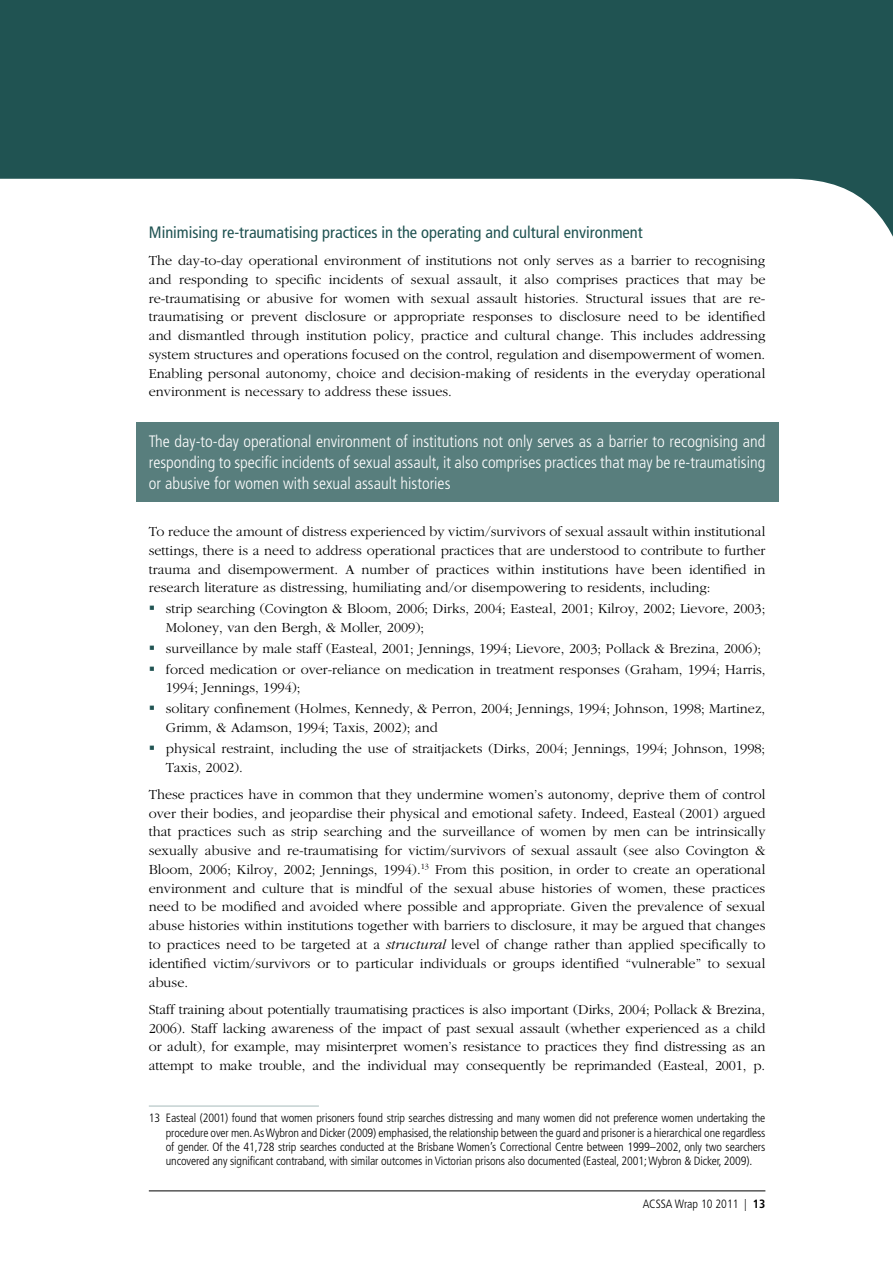
<style>
.page{position:relative;width:893px;height:1263px;background:#fff}
.page>*{position:absolute;margin:0;border:0;box-sizing:border-box;transform-origin:0 0}
.Key_message{font:300 condensed 16.5px/21px "Frutiger LT";color:#fff;text-align:justify}
.Heading_3{font:condensed 16.5px "Frutiger LT";color:#205352}
.Body_text{font:300 14.25px/18.8px "Garamond";color:#000;text-align:justify}
.Footnote{font:300 condensed 12px/14.2px "Frutiger LT";letter-spacing:-.01em;color:#000;text-align:justify}
.s1{color:#205352}
.s2{font-style:italic}
.s3{font-weight:700}
</style>
<div class="page">
<hr style="left:149px;top:1190px;width:616px;height:1px;background:#000">
<svg style="left:0;top:0;width:893px;height:237px;fill:#205352"></svg>
<hr style="left:149px;top:1106px;width:170px;height:1px;background:#a6baba">
<div style="left:136px;top:422px;width:642px;height:80px;background:#587e7d"></div>
<h4 class="Heading_3" style="left:149px;top:222px;width:495px">Minimising re-traumatising practices in the operating and cultural environment</h4>
<p class="Body_text" style="left:149px;top:251px;width:618px">The day-to-day operational environment of institutions not only serves as a barrier to recognising and responding to specific incidents of sexual assault, it also comprises practices that may be re-traumatising or abusive for women with sexual assault histories. Structural issues that are re&shy;traumatising or prevent disclosure or appropriate responses to disclosure need to be identified and dismantled through institution policy, practice and cultural change. This includes addressing system structures and operations focused on the control, regulation and disempowerment of women.<br>Enabling personal autonomy, choice and decision-making of residents in the everyday operational environment is necessary to address these issues.</p>
<p class="Key_message" style="left:149px;top:431px;width:618px">The day-to-day operational environment of institutions not only serves as a barrier to recognising and responding to specific incidents of sexual assault, it also comprises practices that may be re-traumatising or abusive for women with sexual assault histories</p>
<p class="Body_text" style="left:149px;top:522px;width:618px">To reduce the amount of distress experienced by victim/survivors of sexual assault within institutional settings, there is a need to address operational practices that are understood to contribute to further trauma and disempowerment. A number of practices within institutions have been identified in research literature as distressing, humiliating and/or disempowering to residents, including:</p>
<p class="Body_text" style="left:166px;top:600px;width:601px;text-indent:-17px"><span class="s1">▪</span> strip searching (Covington &amp; Bloom, 2006; Dirks, 2004; Easteal, 2001; Kilroy, 2002; Lievore, 2003;<br>Moloney, van den Bergh, &amp; Moller, 2009);</p>
<p class="Body_text" style="left:149px;top:639px;width:614px"><span class="s1">▪</span> surveillance by male staff (Easteal, 2001; Jennings, 1994; Lievore, 2003; Pollack &amp; Brezina, 2006);</p>
<p class="Body_text" style="left:166px;top:660px;width:601px;text-indent:-17px"><span class="s1">▪</span> forced medication or over-reliance on medication in treatment responses (Graham, 1994; Harris,<br>1994; Jennings, 1994);</p>
<p class="Body_text" style="left:166px;top:700px;width:601px;text-indent:-17px"><span class="s1">▪</span> solitary confinement (Holmes, Kennedy, &amp; Perron, 2004; Jennings, 1994; Johnson, 1998; Martinez,<br>Grimm, &amp; Adamson, 1994; Taxis, 2002); and</p>
<p class="Body_text" style="left:166px;top:739px;width:601px;text-indent:-17px"><span class="s1">▪</span> physical restraint, including the use of straitjackets (Dirks, 2004; Jennings, 1994; Johnson, 1998;<br>Taxis, 2002).</p>
<p class="Body_text" style="left:149px;top:785px;width:618px">These practices have in common that they undermine women’s autonomy, deprive them of control over their bodies, and jeopardise their physical and emotional safety. Indeed, Easteal (2001) argued that practices such as strip searching and the surveillance of women by men can be intrinsically sexually abusive and re-traumatising for victim/survivors of sexual assault (see also Covington &amp; Bloom, 2006; Kilroy, 2002; Jennings, 1994).<sup>13</sup> From this position, in order to create an operational environment and culture that is mindful of the sexual abuse histories of women, these practices need to be modified and avoided where possible and appropriate. Given the prevalence of sexual abuse histories within institutions together with barriers to disclosure, it may be argued that changes to practices need to be targeted at a <span class="s2">structural</span> level of change rather than applied specifically to identified victim/survivors or to particular individuals or groups identified “vulnerable” to sexual abuse.</p>
<p class="Body_text" style="left:149px;top:1000px;width:618px">Staff training about potentially traumatising practices is also important (Dirks, 2004; Pollack &amp; Brezina, 2006). Staff lacking awareness of the impact of past sexual assault (whether experienced as a child or adult), for example, may misinterpret women’s resistance to practices they find distressing as an attempt to make trouble, and the individual may consequently be reprimanded (Easteal, 2001, p.</p>
<p class="Footnote" style="left:166px;top:1111px;width:601px;text-indent:-17px">13 Easteal (2001) found that women prisoners found strip searches distressing and many women did not preference women undertaking the procedure over men. As Wybron and Dicker (2009) emphasised, the relationship between the guard and prisoner is a hierarchical one regardless of gender. Of the 41,728 strip searches conducted at the Brisbane Women’s Correctional Centre between 1999–2002, only two searchers uncovered any significant contraband, with similar outcomes in Victorian prisons also documented (Easteal, 2001; Wybron &amp; Dicker, 2009).</p>
<p class="Footnote" style="left:643px;top:1197px;width:124px">ACSSA Wrap 10 2011 | <span class="s3">13</span></p>
</div>
